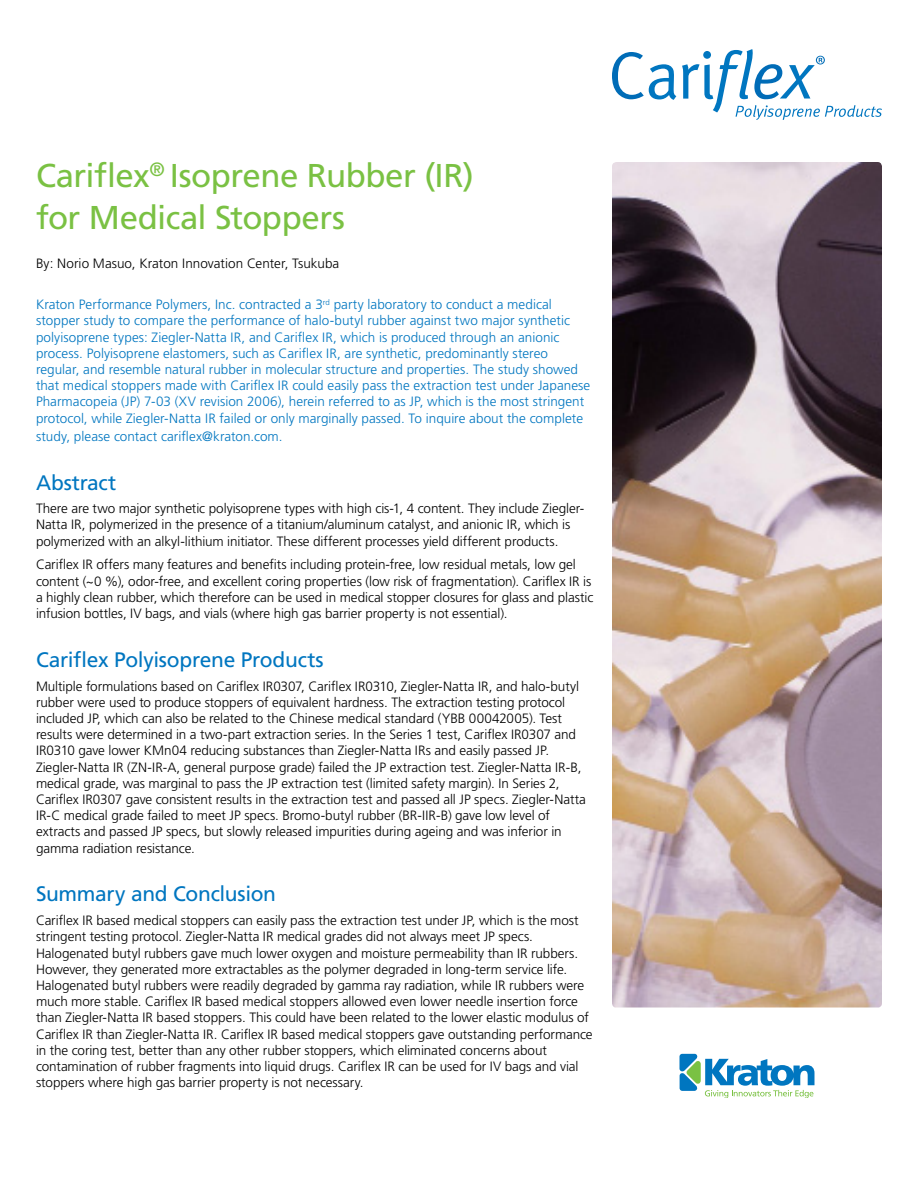
<style>
.page{position:relative;width:918px;height:1188px;background:#fff}
.page>*{position:absolute;margin:0;border:0;box-sizing:border-box;transform-origin:0 0}
.Heading_Style{font:33px "Frutiger LT Std";letter-spacing:-.015em;color:#7ac143}
.t1{font:21px "Frutiger LT Std";letter-spacing:-.015em;color:#0076c0}
.t2{font:300 13.5px/16.2px "Frutiger LT Std";letter-spacing:-.005em;color:#000}
.t3{font:300 13.5px/16.2px "Frutiger LT Std";letter-spacing:.005em;color:#0076c0}
</style>
<div class="page">
<img style="left:612px;top:162px;width:270px;height:846px">
<svg style="left:612px;top:52px;width:64px;height:48px"></svg>
<svg style="left:682px;top:49px;width:200px;height:71px"></svg>
<svg style="left:679px;top:1054px;width:135px;height:44px"></svg>
<p class="Heading_Style" style="left:36px;top:156px;width:439px">Cariflex<sup>®</sup> Isoprene Rubber (IR)</p>
<p class="Heading_Style" style="left:36px;top:198px;width:311px">for Medical Stoppers</p>
<p class="t2" style="left:36px;top:255px;width:305px">By: Norio Masuo, Kraton Innovation Center, Tsukuba</p>
<p class="t3" style="left:36px;top:297px;width:556px">Kraton Performance Polymers, Inc. contracted a 3<sup>rd</sup> party laboratory to conduct a medical stopper study to compare the performance of halo-butyl rubber against two major synthetic polyisoprene types: Ziegler-Natta IR, and Cariflex IR, which is produced through an anionic process. Polyisoprene elastomers, such as Cariflex IR, are synthetic, predominantly stereo regular, and resemble natural rubber in molecular structure and properties. The study showed that medical stoppers made with Cariflex IR could easily pass the extraction test under Japanese Pharmacopeia (JP) 7-03 (XV revision 2006), herein referred to as JP, which is the most stringent protocol, while Ziegler-Natta IR failed or only marginally passed. To inquire about the complete</p>
<p class="t3" style="left:36px;top:428px;width:248px">study, please contact cariflex@kraton.com.</p>
<p class="t1" style="left:36px;top:470px;width:82px">Abstract</p>
<p class="t2" style="left:36px;top:501px;width:550px">There are two major synthetic polyisoprene types with high cis-1, 4 content. They include Ziegler-<br>Natta IR, polymerized in the presence of a titanium/aluminum catalyst, and anionic IR, which is polymerized with an alkyl-lithium initiator. These different processes yield different products.</p>
<p class="t2" style="left:36px;top:557px;width:559px">Cariflex IR offers many features and benefits including protein-free, low residual metals, low gel content (~0 %), odor-free, and excellent coring properties (low risk of fragmentation). Cariflex IR is a highly clean rubber, which therefore can be used in medical stopper closures for glass and plastic infusion bottles, IV bags, and vials (where high gas barrier property is not essential).</p>
<p class="t1" style="left:36px;top:647px;width:289px">Cariflex Polyisoprene Products</p>
<p class="t2" style="left:36px;top:678px;width:552px">Multiple formulations based on Cariflex IR0307, Cariflex IR0310, Ziegler-Natta IR, and halo-butyl rubber were used to produce stoppers of equivalent hardness. The extraction testing protocol included JP, which can also be related to the Chinese medical standard (YBB 00042005). Test results were determined in a two-part extraction series. In the Series 1 test, Cariflex IR0307 and IR0310 gave lower KMn04 reducing substances than Ziegler-Natta IRs and easily passed JP.<br>Ziegler-Natta IR (ZN-IR-A, general purpose grade) failed the JP extraction test. Ziegler-Natta IR-B, medical grade, was marginal to pass the JP extraction test (limited safety margin). In Series 2, Cariflex IR0307 gave consistent results in the extraction test and passed all JP specs. Ziegler-Natta IR-C medical grade failed to meet JP specs. Bromo-butyl rubber (BR-IIR-B) gave low level of extracts and passed JP specs, but slowly released impurities during ageing and was inferior in gamma radiation resistance.</p>
<p class="t1" style="left:36px;top:882px;width:242px">Summary and Conclusion</p>
<p class="t2" style="left:36px;top:913px;width:558px">Cariflex IR based medical stoppers can easily pass the extraction test under JP, which is the most stringent testing protocol. Ziegler-Natta IR medical grades did not always meet JP specs.<br>Halogenated butyl rubbers gave much lower oxygen and moisture permeability than IR rubbers.<br>However, they generated more extractables as the polymer degraded in long-term service life.<br>Halogenated butyl rubbers were readily degraded by gamma ray radiation, while IR rubbers were much more stable. Cariflex IR based medical stoppers allowed even lower needle insertion force than Ziegler-Natta IR based stoppers. This could have been related to the lower elastic modulus of Cariflex IR than Ziegler-Natta IR. Cariflex IR based medical stoppers gave outstanding performance in the coring test, better than any other rubber stoppers, which eliminated concerns about contamination of rubber fragments into liquid drugs. Cariflex IR can be used for IV bags and vial stoppers where high gas barrier property is not necessary.</p>
</div>
